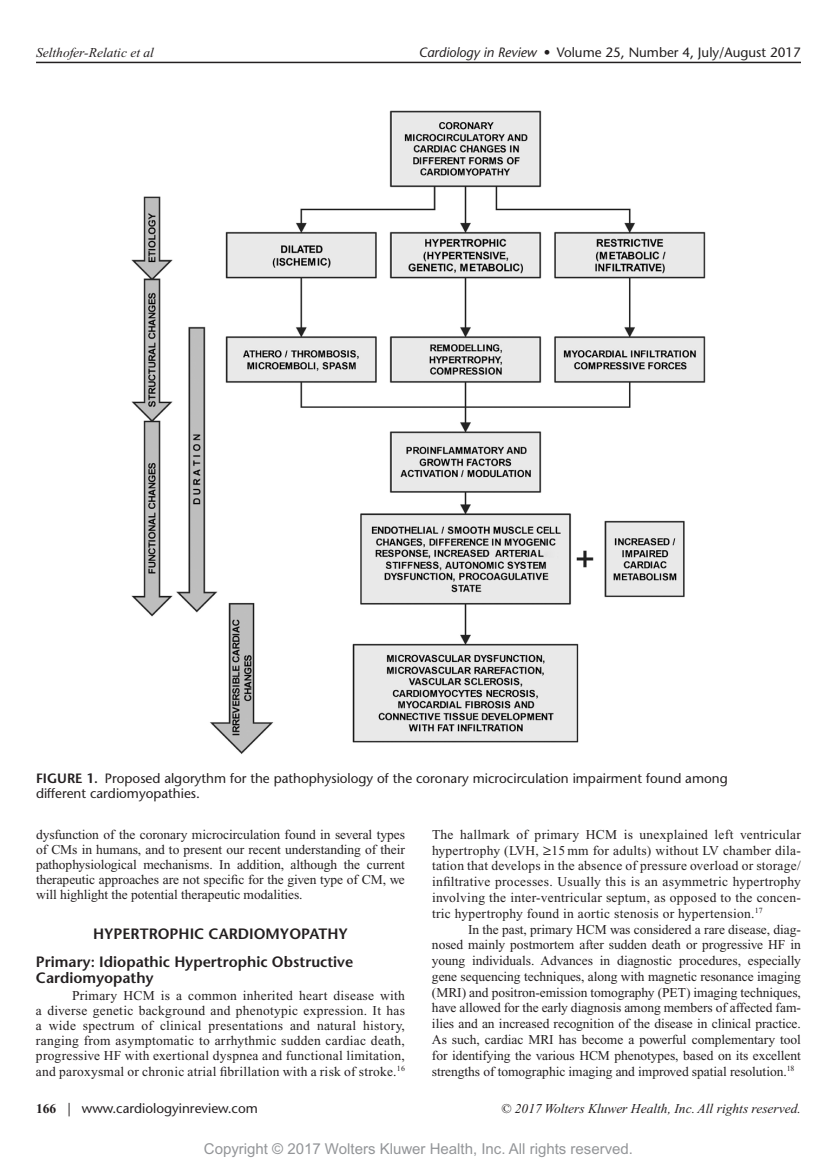
<style>
.page{position:relative;width:837px;height:1161px;background:#fff}
.page>*{position:absolute;margin:0;border:0;box-sizing:border-box;transform-origin:0 0}
.t1{font:600 15px/27.9px "Stone Sans Std";color:#231f20}
.t2{font:15px "Arial MT Std";color:#939598}
.t3{font:13.5px/15.8px "Times New Roman";letter-spacing:-.005em;color:#231f20;text-align:justify}
.t4{font:500 13.5px/15px "Stone Sans Std";color:#231f20}
.t5{font:italic 13.5px "Times New Roman";color:#231f20}
.s1{font-style:italic}
.s2{font-weight:600}
.s3{font-family:"Gandhari Unicode"}
.s4{font-family:"Times New Roman";font-weight:700}
</style>
<div class="page">
<hr style="left:36px;top:62px;width:765px;height:1px;background:#231f20">
<img style="left:131px;top:110px;width:575px;height:644px">
<p class="t5" style="left:36px;top:45px;width:119px">Selthofer-Relatic et al</p>
<p class="t4" style="left:419px;top:45px;width:384px"><span class="s1">Cardiology in Review •</span> Volume 25, Number 4, July/August 2017</p>
<p class="t4" style="left:36px;top:771px;width:693px"><span class="s2">FIGURE 1.</span> Proposed algorythm for the pathophysiology of the coronary microcirculation impairment found among different cardiomyopathies.</p>
<p class="t3" style="left:36px;top:827px;width:370px;line-height:15.1px">dysfunction of the coronary microcirculation found in several types of CMs in humans, and to present our recent understanding of their pathophysiological mechanisms. In addition, although the current therapeutic approaches are not specific for the given type of CM, we will highlight the potential therapeutic modalities.</p>
<p class="t1" style="left:36px;top:919px;width:319px;text-indent:57px">HYPERTROPHIC CARDIOMYOPATHY<br>Primary: Idiopathic Hypertrophic Obstructive</p>
<p class="t1" style="left:36px;top:964px;width:119px">Cardiomyopathy</p>
<p class="t3" style="left:36px;top:988px;width:371px;line-height:15.1px;text-indent:36px">Primary HCM is a common inherited heart disease with a diverse genetic background and phenotypic expression. It has a wide spectrum of clinical presentations and natural history, ranging from asymptomatic to arrhythmic sudden cardiac death, progressive HF with exertional dyspnea and functional limitation, and paroxysmal or chronic atrial fibrillation with a risk of stroke.<sup>16</sup></p>
<p class="t3" style="left:432px;top:827px;width:371px">The hallmark of primary HCM is unexplained left ventricular hypertrophy (LVH, <span class="s3">≥</span>15 mm for adults) without LV chamber dila&shy;tation that develops in the absence of pressure overload or storage/ infiltrative processes. Usually this is an asymmetric hypertrophy involving the inter-ventricular septum, as opposed to the concen&shy;tric hypertrophy found in aortic stenosis or hypertension.<sup>17</sup></p>
<p class="t3" style="left:432px;top:921px;width:371px;text-indent:36px">In the past, primary HCM was considered a rare disease, diag&shy;nosed mainly postmortem after sudden death or progressive HF in young individuals. Advances in diagnostic procedures, especially gene sequencing techniques, along with magnetic resonance imaging (MRI) and positron-emission tomography (PET) imaging techniques, have allowed for the early diagnosis among members of affected fam&shy;ilies and an increased recognition of the disease in clinical practice.<br>As such, cardiac MRI has become a powerful complementary tool for identifying the various HCM phenotypes, based on its excellent strengths of tomographic imaging and improved spatial resolution.<sup>18</sup></p>
<p class="t4" style="left:36px;top:1101px;width:223px"><span class="s4">166</span> | www.cardiologyinreview.com</p>
<p class="t5" style="left:501px;top:1102px;width:301px">© 2017 Wolters Kluwer Health, Inc. All rights reserved.</p>
<p class="t2" style="left:204px;top:1140px;width:431px">Copyright © 2017 Wolters Kluwer Health, Inc. All rights reserved.</p>
</div>
